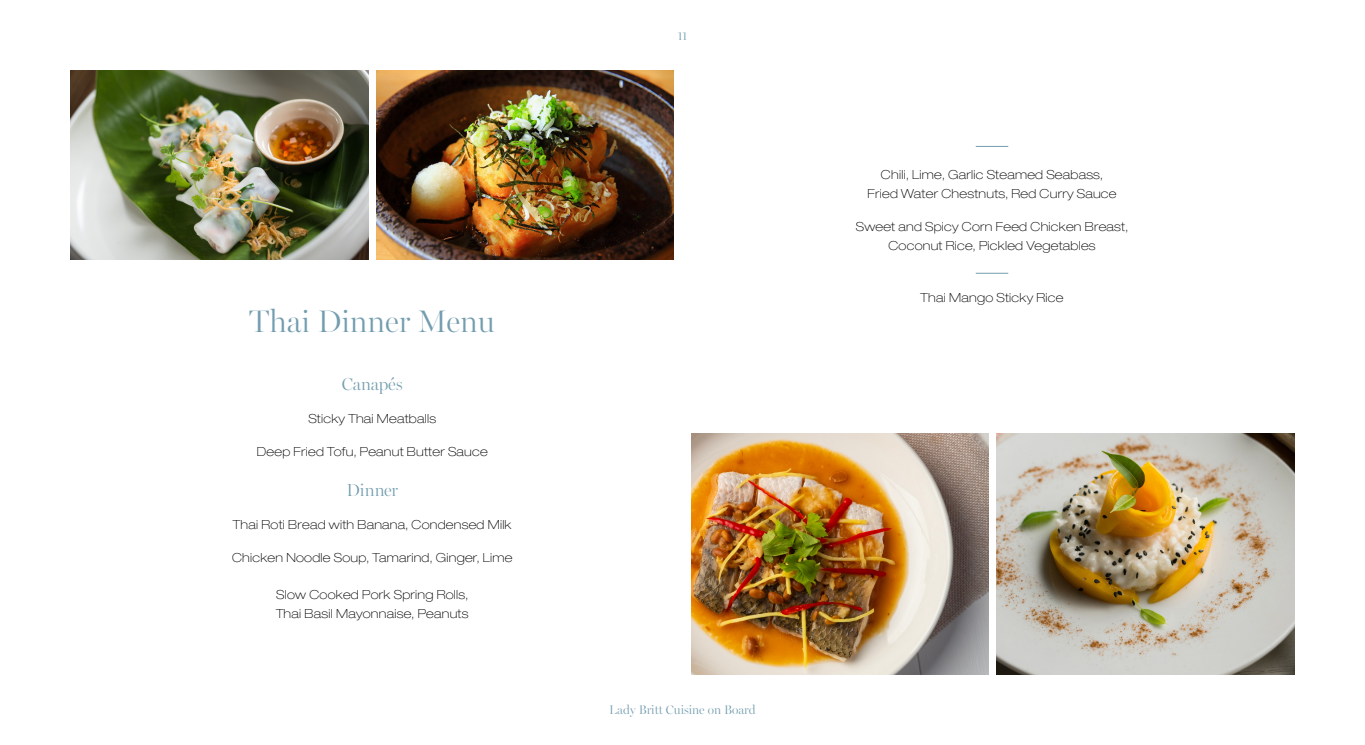
<style>
.page{position:relative;width:1365px;height:745px;background:#fff}
.page>*{position:absolute;margin:0;border:0;box-sizing:border-box;transform-origin:0 0}
.t1{font:300 31.25px "Miller Banner";color:#739daf}
.t2{font:300 17.5px "Miller Banner";color:#739daf}
.t3{font:100 expanded 12.5px/18.8px "Helvetica Neue LT Std";letter-spacing:.02em;color:#000;text-align:center}
.t4{font:300 12.5px "Miller Banner";color:#739daf}
</style>
<div class="page">
<img style="left:996px;top:433px;width:297px;height:240px">
<img style="left:691px;top:433px;width:297px;height:240px">
<img style="left:376px;top:71px;width:297px;height:188px">
<img style="left:71px;top:71px;width:297px;height:188px">
<hr style="left:975px;top:146px;width:33px;height:1px;background:#739daf">
<hr style="left:975px;top:273px;width:33px;height:1px;background:#739daf">
<p class="t4" style="left:677px;top:28px;width:11px">11</p>
<h1 class="t1" style="left:249px;top:302px;width:247px">Thai Dinner Menu</h1>
<h2 class="t2" style="left:342px;top:374px;width:62px">Canapés</h2>
<p class="t3" style="left:308px;top:409px;width:129px">Sticky Thai Meatballs</p>
<p class="t3" style="left:257px;top:442px;width:232px">Deep Fried Tofu, Peanut Butter Sauce</p>
<h2 class="t2" style="left:346px;top:479px;width:53px">Dinner</h2>
<p class="t3" style="left:233px;top:514px;width:280px">Thai Roti Bread with Banana, Condensed Milk</p>
<p class="t3" style="left:232px;top:547px;width:282px">Chicken Noodle Soup, Tamarind, Ginger, Lime</p>
<p class="t3" style="left:276px;top:584px;width:194px;text-align:left">Slow Cooked Pork Spring Rolls,<br>Thai Basil Mayonnaise, Peanuts</p>
<p class="t4" style="left:609px;top:702px;width:148px">Lady Britt Cuisine on Board</p>
<p class="t3" style="left:867px;top:165px;width:250px">Chili, Lime, Garlic Steamed Seabass,<br>Fried Water Chestnuts, Red Curry Sauce</p>
<p class="t3" style="left:855px;top:217px;width:274px">Sweet and Spicy Corn Feed Chicken Breast,<br>Coconut Rice, Pickled Vegetables</p>
<p class="t3" style="left:920px;top:287px;width:144px">Thai Mango Sticky Rice</p>
</div>
